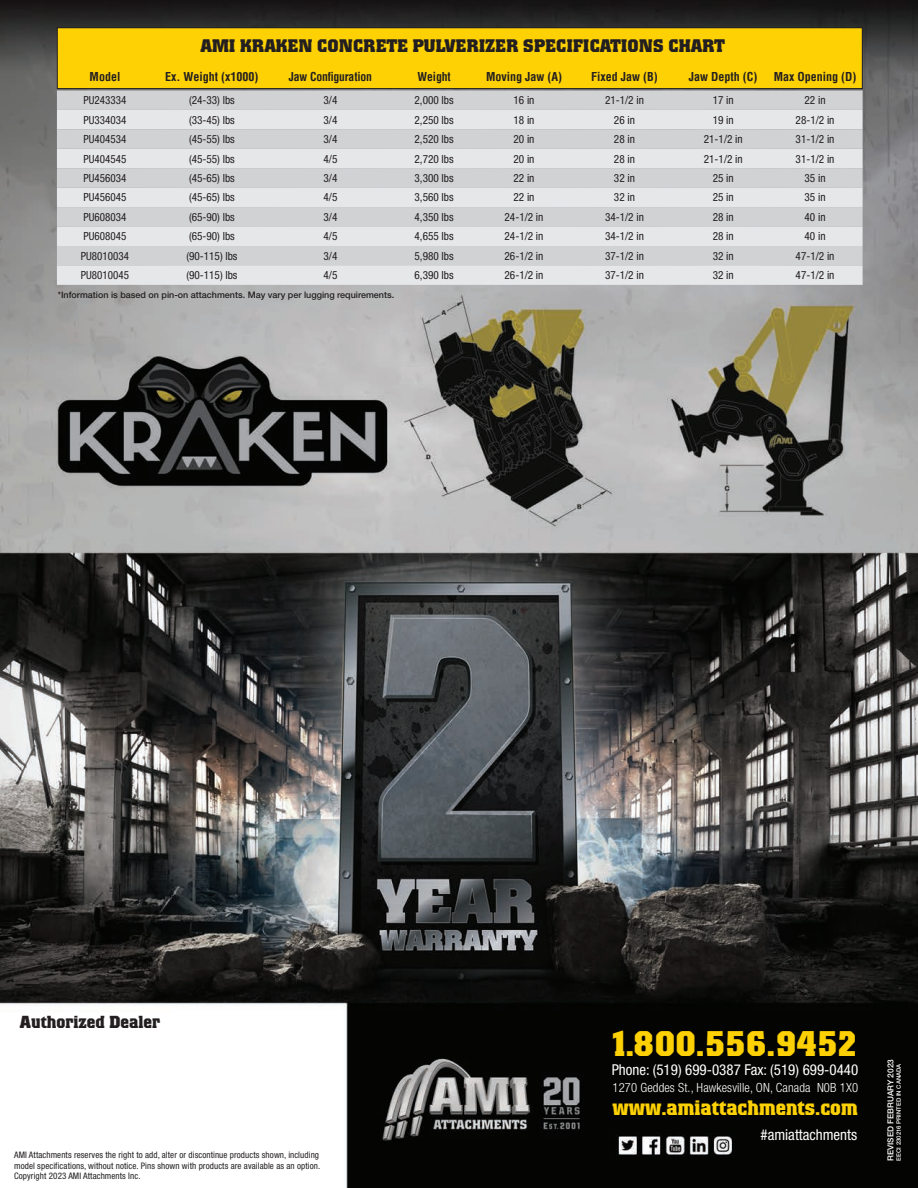
<style>
.page{position:relative;width:918px;height:1188px;background:#fff}
.page>*{position:absolute;margin:0;border:0;box-sizing:border-box;transform-origin:0 0}
.t1{font:700 35.25px "Colossalis";color:#fed105}
.t2{font:700 20.7px "Colossalis";color:#fed105}
.t3{font:700 18px "Colossalis";letter-spacing:.02em;color:#231f20}
.t4{font:700 17.25px "Colossalis";color:#231f20}
.t5{font:condensed 15px "Helvetica Neue LT Std";color:#fff}
.t6{font:300 condensed 12.6px "Helvetica Neue LT Std";letter-spacing:.01em;color:#fff}
.t7{font:700 condensed 12px "Helvetica";color:#231f20}
.t8{font:condensed 11.25px "Helvetica Neue LT Std";color:#231f20}
.t9{font:condensed 9px/10.5px "Helvetica Neue LT Std";letter-spacing:.01em;color:#231f20}
.t10{font:500 9px "Helvetica Neue LT Std";color:#231f20}
.t11{font:500 8.25px "Helvetica Neue LT Std";color:#fff}
.t12{font:500 6px "Helvetica Neue LT Std";color:#fff}
</style>
<div class="page">
<img style="left:0;top:0;width:918px;height:1188px">
<div style="left:57px;top:28px;width:805px;height:61px;background:#fed105"></div>
<div style="left:57px;top:27px;width:806px;height:62px;border:1px solid #231f20"></div>
<div style="left:57px;top:90px;width:806px;height:20px;background:#d1d2d4"></div>
<svg style="left:57px;top:110px;width:806px;height:175px;background:#dcdddf"></svg>
<h3 class="t3" style="left:200px;top:35px;width:526px">AMI KRAKEN CONCRETE PULVERIZER SPECIFICATIONS CHART</h3>
<p class="t7" style="left:90px;top:69px;width:32px">Model</p>
<p class="t7" style="left:165px;top:69px;width:95px">Ex. Weight (x1000)</p>
<p class="t7" style="left:289px;top:69px;width:85px">Jaw Configuration</p>
<p class="t7" style="left:418px;top:69px;width:35px">Weight</p>
<p class="t7" style="left:486px;top:69px;width:77px">Moving Jaw (A)</p>
<p class="t7" style="left:591px;top:69px;width:68px">Fixed Jaw (B)</p>
<p class="t7" style="left:689px;top:69px;width:70px">Jaw Depth (C)</p>
<p class="t7" style="left:774px;top:69px;width:84px">Max Opening (D)</p>
<p class="t8" style="left:84px;top:94px;width:44px">PU243334</p>
<p class="t8" style="left:189px;top:94px;width:47px">(24-33) lbs</p>
<p class="t8" style="left:323px;top:94px;width:15px">3/4</p>
<p class="t8" style="left:415px;top:94px;width:41px">2,000 lbs</p>
<p class="t8" style="left:514px;top:94px;width:23px">16 in</p>
<p class="t8" style="left:605px;top:94px;width:40px">21-1/2 in</p>
<p class="t8" style="left:713px;top:94px;width:23px">17 in</p>
<p class="t8" style="left:805px;top:94px;width:23px">22 in</p>
<p class="t8" style="left:84px;top:113px;width:44px">PU334034</p>
<p class="t8" style="left:189px;top:113px;width:47px">(33-45) lbs</p>
<p class="t8" style="left:323px;top:113px;width:15px">3/4</p>
<p class="t8" style="left:415px;top:113px;width:41px">2,250 lbs</p>
<p class="t8" style="left:514px;top:113px;width:23px">18 in</p>
<p class="t8" style="left:614px;top:113px;width:23px">26 in</p>
<p class="t8" style="left:713px;top:113px;width:23px">19 in</p>
<p class="t8" style="left:796px;top:113px;width:40px">28-1/2 in</p>
<p class="t8" style="left:84px;top:133px;width:44px">PU404534</p>
<p class="t8" style="left:189px;top:133px;width:47px">(45-55) lbs</p>
<p class="t8" style="left:323px;top:133px;width:15px">3/4</p>
<p class="t8" style="left:415px;top:133px;width:41px">2,520 lbs</p>
<p class="t8" style="left:514px;top:133px;width:23px">20 in</p>
<p class="t8" style="left:614px;top:133px;width:23px">28 in</p>
<p class="t8" style="left:704px;top:133px;width:40px">21-1/2 in</p>
<p class="t8" style="left:796px;top:133px;width:40px">31-1/2 in</p>
<p class="t8" style="left:84px;top:152px;width:44px">PU404545</p>
<p class="t8" style="left:189px;top:152px;width:47px">(45-55) lbs</p>
<p class="t8" style="left:323px;top:152px;width:15px">4/5</p>
<p class="t8" style="left:415px;top:152px;width:41px">2,720 lbs</p>
<p class="t8" style="left:514px;top:152px;width:23px">20 in</p>
<p class="t8" style="left:614px;top:152px;width:23px">28 in</p>
<p class="t8" style="left:704px;top:152px;width:40px">21-1/2 in</p>
<p class="t8" style="left:796px;top:152px;width:40px">31-1/2 in</p>
<p class="t8" style="left:84px;top:171px;width:44px">PU456034</p>
<p class="t8" style="left:189px;top:171px;width:47px">(45-65) lbs</p>
<p class="t8" style="left:323px;top:171px;width:15px">3/4</p>
<p class="t8" style="left:415px;top:171px;width:41px">3,300 lbs</p>
<p class="t8" style="left:514px;top:171px;width:23px">22 in</p>
<p class="t8" style="left:614px;top:171px;width:23px">32 in</p>
<p class="t8" style="left:713px;top:171px;width:23px">25 in</p>
<p class="t8" style="left:805px;top:171px;width:23px">35 in</p>
<p class="t8" style="left:84px;top:191px;width:44px">PU456045</p>
<p class="t8" style="left:189px;top:191px;width:47px">(45-65) lbs</p>
<p class="t8" style="left:323px;top:191px;width:15px">4/5</p>
<p class="t8" style="left:415px;top:191px;width:41px">3,560 lbs</p>
<p class="t8" style="left:514px;top:191px;width:23px">22 in</p>
<p class="t8" style="left:614px;top:191px;width:23px">32 in</p>
<p class="t8" style="left:713px;top:191px;width:23px">25 in</p>
<p class="t8" style="left:805px;top:191px;width:23px">35 in</p>
<p class="t8" style="left:84px;top:210px;width:44px">PU608034</p>
<p class="t8" style="left:189px;top:210px;width:47px">(65-90) lbs</p>
<p class="t8" style="left:323px;top:210px;width:15px">3/4</p>
<p class="t8" style="left:415px;top:210px;width:41px">4,350 lbs</p>
<p class="t8" style="left:505px;top:210px;width:40px">24-1/2 in</p>
<p class="t8" style="left:605px;top:210px;width:40px">34-1/2 in</p>
<p class="t8" style="left:713px;top:210px;width:23px">28 in</p>
<p class="t8" style="left:805px;top:210px;width:23px">40 in</p>
<p class="t8" style="left:84px;top:230px;width:44px">PU608045</p>
<p class="t8" style="left:189px;top:230px;width:47px">(65-90) lbs</p>
<p class="t8" style="left:323px;top:230px;width:15px">4/5</p>
<p class="t8" style="left:415px;top:230px;width:41px">4,655 lbs</p>
<p class="t8" style="left:505px;top:230px;width:40px">24-1/2 in</p>
<p class="t8" style="left:605px;top:230px;width:40px">34-1/2 in</p>
<p class="t8" style="left:713px;top:230px;width:23px">28 in</p>
<p class="t8" style="left:805px;top:230px;width:23px">40 in</p>
<p class="t8" style="left:81px;top:249px;width:50px">PU8010034</p>
<p class="t8" style="left:186px;top:249px;width:53px">(90-115) lbs</p>
<p class="t8" style="left:323px;top:249px;width:15px">3/4</p>
<p class="t8" style="left:415px;top:249px;width:41px">5,980 lbs</p>
<p class="t8" style="left:505px;top:249px;width:40px">26-1/2 in</p>
<p class="t8" style="left:605px;top:249px;width:40px">37-1/2 in</p>
<p class="t8" style="left:713px;top:249px;width:23px">32 in</p>
<p class="t8" style="left:796px;top:249px;width:40px">47-1/2 in</p>
<p class="t8" style="left:81px;top:269px;width:50px">PU8010045</p>
<p class="t8" style="left:186px;top:269px;width:53px">(90-115) lbs</p>
<p class="t8" style="left:323px;top:269px;width:15px">4/5</p>
<p class="t8" style="left:415px;top:269px;width:41px">6,390 lbs</p>
<p class="t8" style="left:505px;top:269px;width:40px">26-1/2 in</p>
<p class="t8" style="left:605px;top:269px;width:40px">37-1/2 in</p>
<p class="t8" style="left:713px;top:269px;width:23px">32 in</p>
<p class="t8" style="left:796px;top:269px;width:40px">47-1/2 in</p>
<p class="t10" style="left:58px;top:290px;width:338px">*Information is based on pin-on attachments. May vary per lugging requirements.</p>
<h3 class="t4" style="left:20px;top:1012px;width:142px">Authorized Dealer</h3>
<p class="t9" style="left:14px;top:1150px;width:308px">AMI Attachments reserves the right to add, alter or discontinue products shown, including model specifications, without notice. Pins shown with products are available as an option.<br>Copyright 2023 AMI Attachments Inc.</p>
<h1 class="t1" style="left:609px;top:1024px;width:250px">1.800.556.9452</h1>
<h3 class="t5" style="left:612px;top:1061px;width:248px">Phone: (519) 699-0387 Fax: (519) 699-0440</h3>
<p class="t6" style="left:612px;top:1080px;width:247px">1270 Geddes St., Hawkesville, ON, Canada N0B 1X0</p>
<h2 class="t2" style="left:612px;top:1096px;width:247px">www.amiattachments.com</h2>
<h3 class="t5" style="left:761px;top:1126px;width:98px">#amiattachments</h3>
<p class="t11" style="left:886px;top:1161px;width:103px;rotate:-90deg">REVISED FEBRUARY 2023</p>
<p class="t12" style="left:895px;top:1161px;width:99px;rotate:-90deg">EECI 230216 PRINTED IN CANADA</p>
</div>
